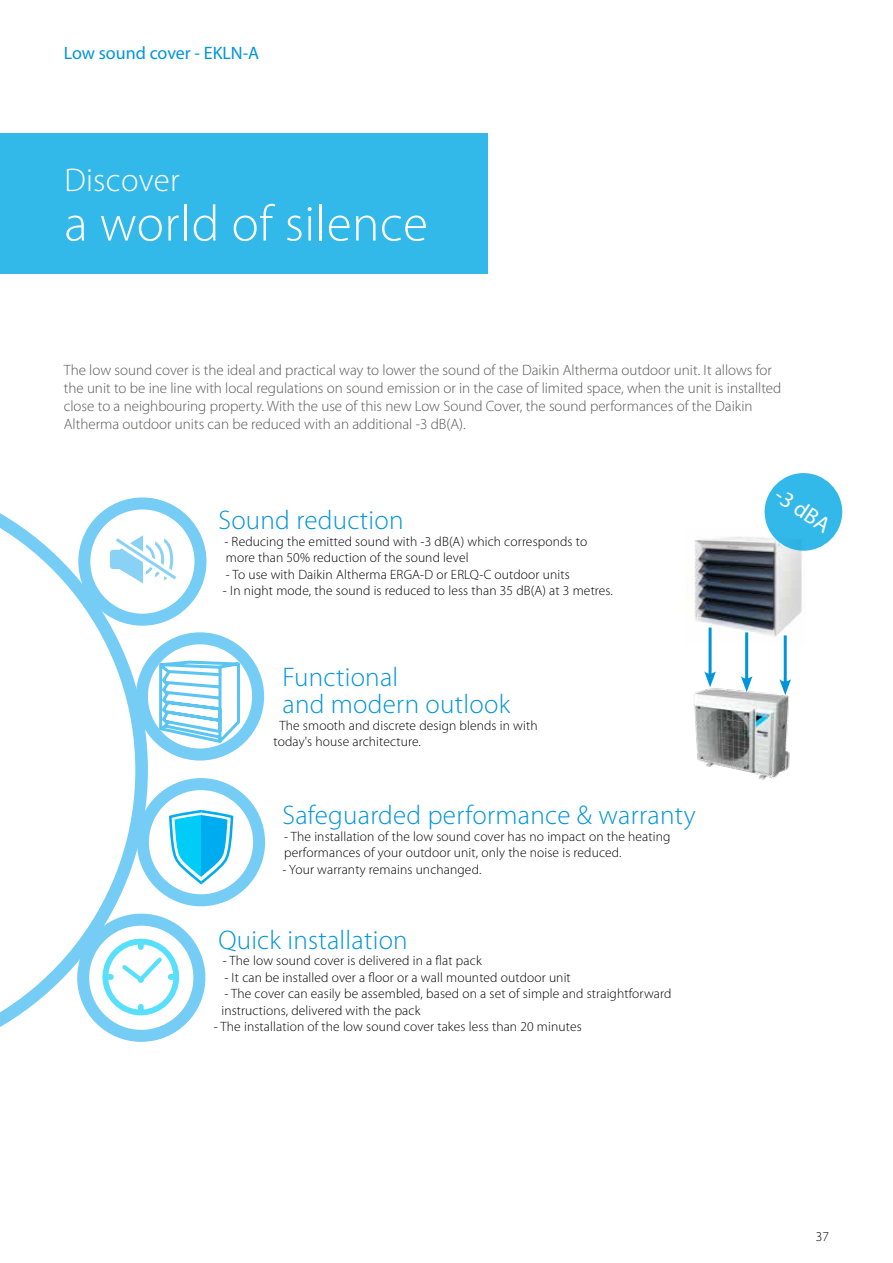
<style>
.page{position:relative;width:893px;height:1263px;background:#fff}
.page>*{position:absolute;margin:0;border:0;box-sizing:border-box;transform-origin:0 0}
.t1{font:300 51px "Myriad Pro";letter-spacing:.01em;color:#fff}
.t2{font:300 33px "Myriad Pro";letter-spacing:.01em;color:#fff}
.t3{font:300 27px/27px "Myriad Pro";letter-spacing:.01em;color:#0095db}
.t4{font:22.5px "Myriad Pro";color:#fff}
.t5{font:18px "Myriad Pro";color:#0095db}
.t6{font:300 15px/18px "Myriad Pro";color:#575756}
.t7{font:300 13.5px/16.5px "Myriad Pro";letter-spacing:.01em;color:#000}
</style>
<div class="page">
<img style="left:694px;top:529px;width:108px;height:115px">
<div style="left:0;top:133px;width:488px;height:141px;background:#33b9e9"></div>
<svg style="left:84px;top:503px;width:116px;height:117px"></svg>
<div style="left:78px;top:497px;width:128px;height:129px;border:12px solid #75ccf4;border-radius:50%"></div>
<svg style="left:83px;top:920px;width:116px;height:116px"></svg>
<div style="left:77px;top:914px;width:128px;height:128px;border:12px solid #75ccf4;border-radius:50%"></div>
<svg style="left:142px;top:638px;width:116px;height:116px"></svg>
<div style="left:136px;top:632px;width:128px;height:128px;border:12px solid #75ccf4;border-radius:50%"></div>
<svg style="left:154px;top:939px;width:25px;height:76px"></svg>
<svg style="left:154px;top:535px;width:22px;height:48px"></svg>
<svg style="left:157px;top:659px;width:84px;height:86px"></svg>
<div style="left:765px;top:473px;width:77px;height:78px;background:#33b9e9;border-radius:50%"></div>
<img style="left:694px;top:669px;width:96px;height:111px">
<svg style="left:143px;top:784px;width:116px;height:116px"></svg>
<div style="left:137px;top:778px;width:128px;height:128px;border:12px solid #75ccf4;border-radius:50%"></div>
<svg style="left:169px;top:810px;width:64px;height:74px"></svg>
<hr style="left:709px;top:628px;width:3px;height:49px;background:#0095db">
<svg style="left:704px;top:671px;width:12px;height:16px"></svg>
<hr style="left:784px;top:635px;width:3px;height:50px;background:#0095db">
<svg style="left:779px;top:679px;width:12px;height:16px"></svg>
<hr style="left:745px;top:632px;width:3px;height:50px;background:#0095db">
<svg style="left:741px;top:676px;width:11px;height:16px"></svg>
<svg style="left:0;top:497px;width:154px;height:545px"></svg>
<h3 class="t5" style="left:64px;top:42px;width:197px">Low sound cover - EKLN-A</h3>
<h2 class="t2" style="left:64px;top:162px;width:117px">Discover</h2>
<h1 class="t1" style="left:64px;top:195px;width:365px">a world of silence</h1>
<p class="t6" style="left:64px;top:361px;width:719px">The low sound cover is the ideal and practical way to lower the sound of the Daikin Altherma outdoor unit. It allows for the unit to be ine line with local regulations on sound emission or in the case of limited space, when the unit is installted close to a neighbouring property. With the use of this new Low Sound Cover, the sound performances of the Daikin Altherma outdoor units can be reduced with an additional -3 dB(A).</p>
<h3 class="t3" style="left:218px;top:507px;width:187px">Sound reduction</h3>
<p class="t7" style="left:224px;top:533px;width:364px">- Reducing the emitted sound with -3 dB(A) which corresponds to more than 50% reduction of the sound level</p>
<p class="t7" style="left:226px;top:566px;width:345px">- To use with Daikin Altherma ERGA-D or ERLQ-C outdoor units</p>
<p class="t7" style="left:223px;top:583px;width:392px">- In night mode, the sound is reduced to less than 35 dB(A) at 3 metres.</p>
<h3 class="t3" style="left:282px;top:664px;width:229px">Functional<br>and modern outlook</h3>
<p class="t7" style="left:273px;top:717px;width:266px;text-indent:6px">The smooth and discrete design blends in with today's house architecture.</p>
<h3 class="t3" style="left:283px;top:802px;width:414px">Safeguarded performance &amp; warranty</h3>
<p class="t7" style="left:284px;top:828px;width:388px">- The installation of the low sound cover has no impact on the heating performances of your outdoor unit, only the noise is reduced.</p>
<p class="t7" style="left:283px;top:861px;width:200px">- Your warranty remains unchanged.</p>
<h3 class="t3" style="left:218px;top:926px;width:191px">Quick installation</h3>
<p class="t7" style="left:223px;top:952px;width:260px">- The low sound cover is delivered in a flat pack</p>
<p class="t7" style="left:224px;top:969px;width:348px">- It can be installed over a floor or a wall mounted outdoor unit</p>
<p class="t7" style="left:221px;top:985px;width:452px">- The cover can easily be assembled, based on a set of simple and straightforward instructions, delivered with the pack</p>
<p class="t7" style="left:214px;top:1018px;width:369px">- The installation of the low sound cover takes less than 20 minutes</p>
<h3 class="t4" style="left:785px;top:481px;width:63px;rotate:34deg">-3 dBA</h3>
<p class="t7" style="left:816px;top:1228px;width:15px">37</p>
</div>
